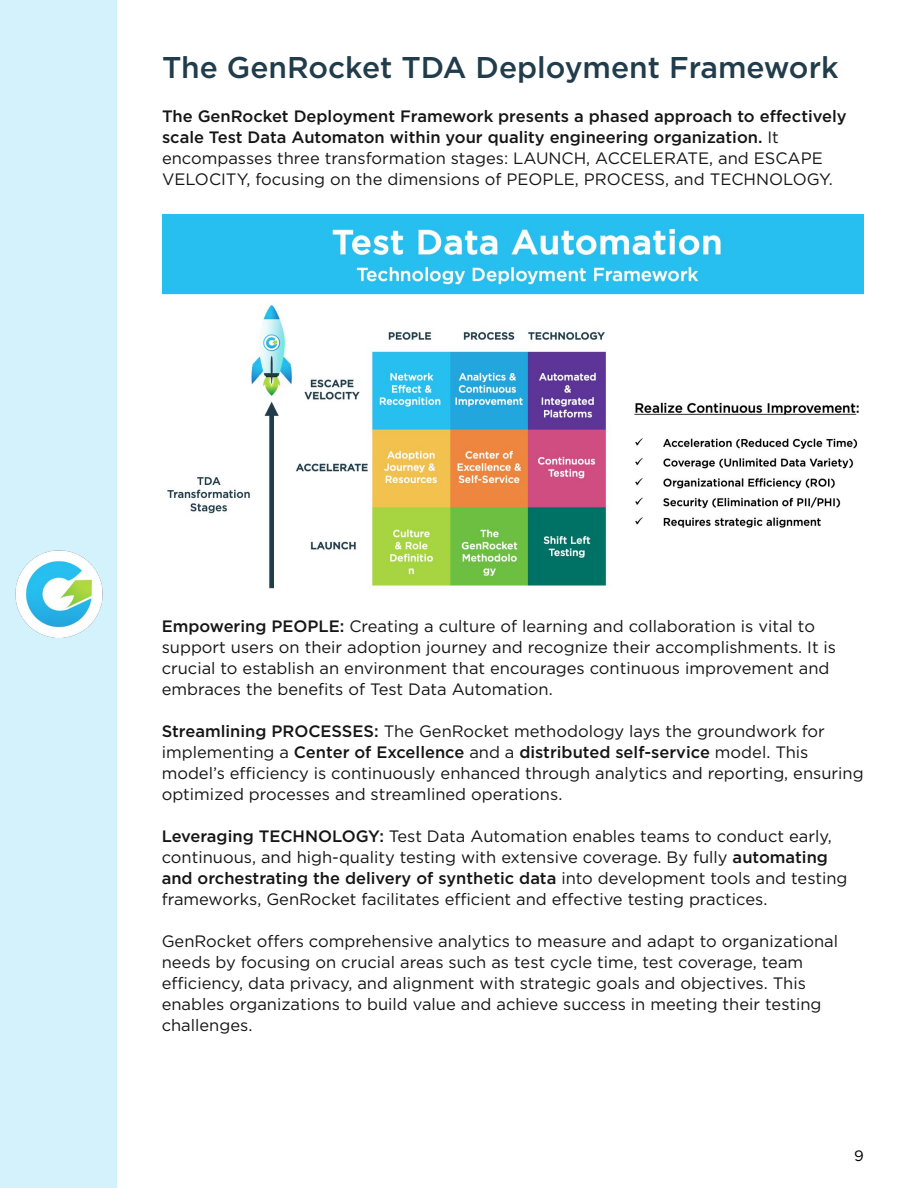
<style>
.page{position:relative;width:918px;height:1188px;background:#fff}
.page>*{position:absolute;margin:0;border:0;box-sizing:border-box;transform-origin:0 0}
.t1{font:500 30px "Gotham";color:#213c4b}
.t2{font:16.5px/21px "Gotham";color:#151515}
.t3{font:500 16.5px/21px "Gotham";color:#151515}
.t4{font:15px "Gotham";color:#000}
.s1{font-weight:400}
.s2{font-weight:500}
</style>
<div class="page">
<img style="left:162px;top:215px;width:702px;height:374px">
<div style="left:0;top:0;width:117px;height:1188px;background:#d4f2fc"></div>
<img style="left:15px;top:551px;width:87px;height:86px">
<h1 class="t1" style="left:162px;top:48px;width:678px">The GenRocket TDA Deployment Framework</h1>
<p class="t3" style="left:162px;top:105px;width:686px">The GenRocket Deployment Framework presents a phased approach to effectively scale Test Data Automaton within your quality engineering organization. <span class="s1">It encompasses three transformation stages: LAUNCH, ACCELERATE, and ESCAPE VELOCITY, focusing on the dimensions of PEOPLE, PROCESS, and TECHNOLOGY.</span></p>
<p class="t2" style="left:162px;top:615px;width:676px"><span class="s2">Empowering PEOPLE:</span> Creating a culture of learning and collaboration is vital to support users on their adoption journey and recognize their accomplishments. It is crucial to establish an environment that encourages continuous improvement and embraces the benefits of Test Data Automation.</p>
<p class="t2" style="left:162px;top:720px;width:704px"><span class="s2">Streamlining PROCESSES:</span> The GenRocket methodology lays the groundwork for implementing a <span class="s2">Center of Excellence</span> and a <span class="s2">distributed self-service</span> model. This model’s efficiency is continuously enhanced through analytics and reporting, ensuring optimized processes and streamlined operations.</p>
<p class="t2" style="left:162px;top:825px;width:687px"><span class="s2">Leveraging TECHNOLOGY:</span> Test Data Automation enables teams to conduct early, continuous, and high-quality testing with extensive coverage. By fully <span class="s2">automating and orchestrating the delivery of synthetic data</span> into development tools and testing frameworks, GenRocket facilitates efficient and effective testing practices.</p>
<p class="t2" style="left:162px;top:930px;width:678px">GenRocket offers comprehensive analytics to measure and adapt to organizational needs by focusing on crucial areas such as test cycle time, test coverage, team efficiency, data privacy, and alignment with strategic goals and objectives. This enables organizations to build value and achieve success in meeting their testing challenges.</p>
<p class="t4" style="left:854px;top:1146px;width:11px">9</p>
</div>
